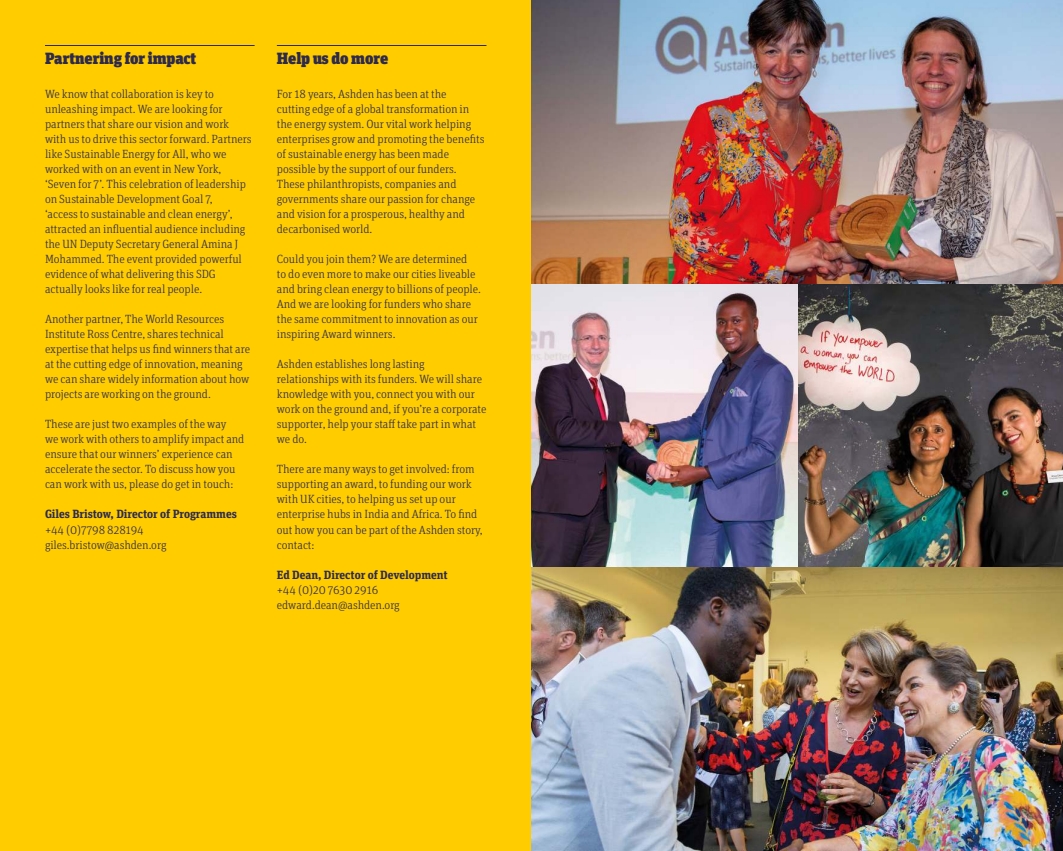
<style>
.page{position:relative;width:1063px;height:851px;background:#fff}
.page>*{position:absolute;margin:0;border:0;box-sizing:border-box;transform-origin:0 0}
.t1{font:900 16.25px "Unit Slab Pro";color:#2e2a4b}
.t2{font:300 11.88px/15px "Unit Slab Pro";letter-spacing:-.005em;color:#2e2a4b}
.t3{font:700 11.88px "Unit Slab Pro";letter-spacing:-.005em;color:#2e2a4b}
</style>
<div class="page">
<div style="left:0;top:0;width:531px;height:850px;background:#fc0"></div>
<hr style="left:277px;top:45px;width:209px;height:1px;background:#2e2a4b">
<hr style="left:45px;top:45px;width:210px;height:1px;background:#2e2a4b">
<img style="left:797px;top:284px;width:266px;height:283px">
<img style="left:531px;top:284px;width:266px;height:283px">
<img style="left:531px;top:0;width:532px;height:284px">
<img style="left:531px;top:567px;width:532px;height:283px">
<h1 class="t1" style="left:45px;top:52px;width:153px">Partnering for impact</h1>
<h1 class="t1" style="left:277px;top:52px;width:113px">Help us do more</h1>
<p class="t2" style="left:45px;top:87px;width:208px">We know that collaboration is key to unleashing impact. We are looking for partners that share our vision and work with us to drive this sector forward. Partners like Sustainable Energy for All, who we worked with on an event in New York, ‘Seven for 7’. This celebration of leadership on Sustainable Development Goal 7,<br>‘access to sustainable and clean energy’, attracted an influential audience including the UN Deputy Secretary General Amina J Mohammed. The event provided powerful evidence of what delivering this SDG actually looks like for real people.</p>
<p class="t2" style="left:45px;top:312px;width:207px">Another partner, The World Resources Institute Ross Centre, shares technical expertise that helps us find winners that are at the cutting edge of innovation, meaning we can share widely information about how projects are working on the ground.</p>
<p class="t2" style="left:45px;top:417px;width:201px">These are just two examples of the way<br>we work with others to amplify impact and ensure that our winners’ experience can accelerate the sector. To discuss how you can work with us, please do get in touch:</p>
<p class="t3" style="left:45px;top:509px;width:193px">Giles Bristow, Director of Programmes</p>
<p class="t2" style="left:45px;top:522px;width:123px">+44 (0)7798 828194 giles.bristow@ashden.org</p>
<p class="t2" style="left:277px;top:87px;width:209px">For 18 years, Ashden has been at the<br>cutting edge of a global transformation in the energy system. Our vital work helping enterprises grow and promoting the benefits of sustainable energy has been made possible by the support of our funders.<br>These philanthropists, companies and governments share our passion for change and vision for a prosperous, healthy and decarbonised world.</p>
<p class="t2" style="left:277px;top:252px;width:206px">Could you join them? We are determined<br>to do even more to make our cities liveable and bring clean energy to billions of people.<br>And we are looking for funders who share the same commitment to innovation as our inspiring Award winners.</p>
<p class="t2" style="left:277px;top:357px;width:211px">Ashden establishes long lasting relationships with its funders. We will share knowledge with you, connect you with our work on the ground and, if you’re a corporate supporter, help your staff take part in what we do.</p>
<p class="t2" style="left:277px;top:462px;width:207px">There are many ways to get involved: from supporting an award, to funding our work with UK cities, to helping us set up our enterprise hubs in India and Africa. To find out how you can be part of the Ashden story, contact:</p>
<p class="t3" style="left:277px;top:569px;width:172px">Ed Dean, Director of Development</p>
<p class="t2" style="left:277px;top:582px;width:124px">+44 (0)20 7630 2916 edward.dean@ashden.org</p>
</div>
